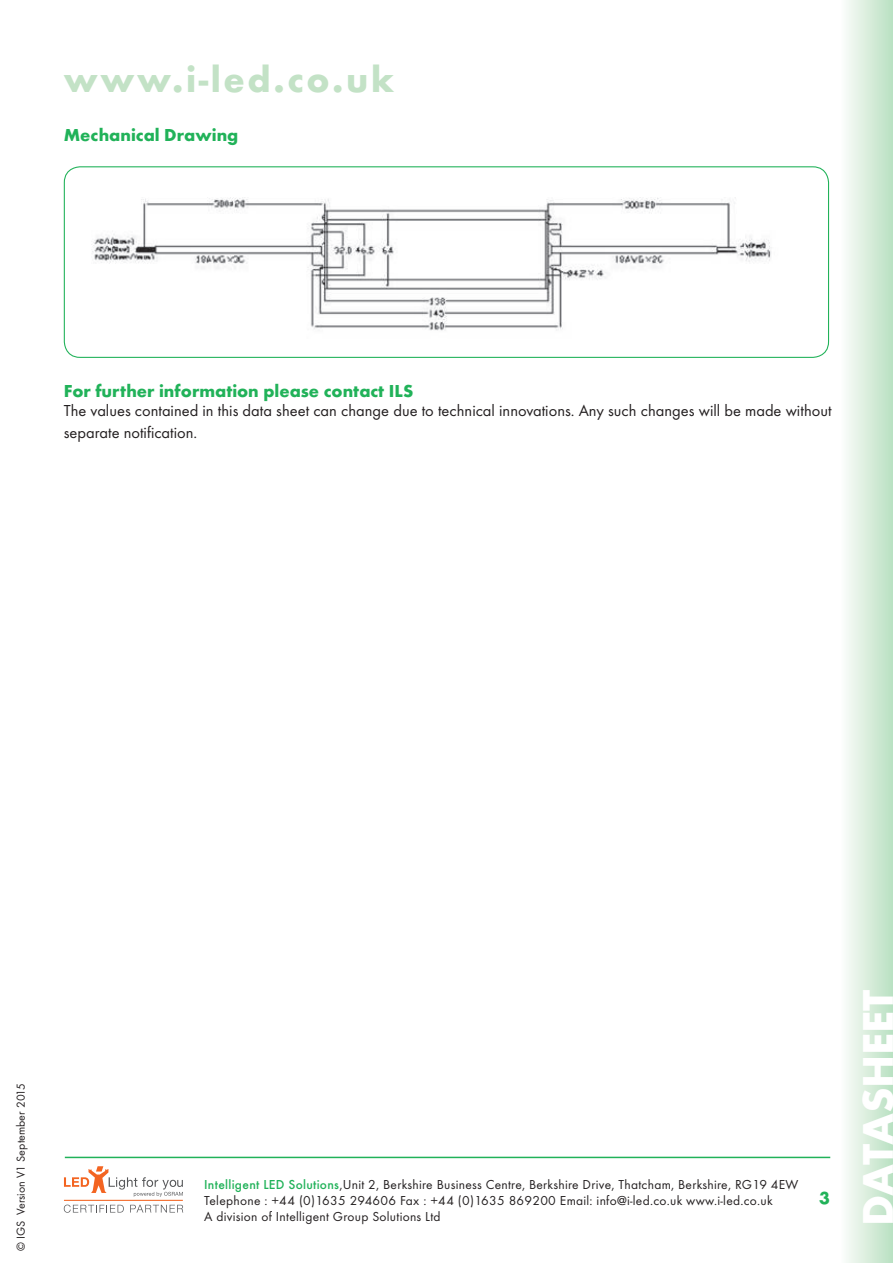
<style>
.page{position:relative;width:893px;height:1263px;background:#fff}
.page>*{position:absolute;margin:0;border:0;box-sizing:border-box;transform-origin:0 0}
.t1{font:700 45px "Futura T";color:#fff}
.t2{font:700 37.5px "Futura T";letter-spacing:.07em;color:#c3e2c6}
.t3{font:700 18px "Futura T";color:#21b259}
.t4{font:16.5px/21.6px "Futura T";color:#231f20}
.t5{font:13.5px/16.2px "Futura T";letter-spacing:.02em;color:#231f20}
.t6{font:12px "Futura T";color:#231f20}
.s1{font-weight:500;color:#21b259}
</style>
<div class="page">
<hr style="left:65px;top:1157px;width:765px;height:1px;background:#21b259">
<svg style="left:64px;top:1166px;width:119px;height:31px"></svg>
<svg style="left:64px;top:1204px;width:60px;height:9px"></svg>
<svg style="left:130px;top:1205px;width:53px;height:7px"></svg>
<hr style="left:64px;top:1200px;width:119px;height:1px;background:#f36421">
<div style="left:840px;top:0;width:53px;height:1263px;background:linear-gradient(to right,#fdfdfc,#b9e0c1)"></div>
<img style="left:91px;top:198px;width:681px;height:133px">
<div style="left:64px;top:166px;width:765px;height:192px;border:1px solid #21b259;border-radius:16px"></div>
<h2 class="t2" style="left:64px;top:57px;width:332px">www.i-led.co.uk</h2>
<p class="t3" style="left:64px;top:124px;width:176px">Mechanical Drawing</p>
<p class="t3" style="left:64px;top:380px;width:351px">For further information please contact ILS</p>
<p class="t4" style="left:64px;top:400px;width:769px">The values contained in this data sheet can change due to technical innovations. Any such changes will be made without separate notification.</p>
<p class="t6" style="left:14px;top:1251px;width:170px;rotate:-90deg">© IGS Version V1 September 2015</p>
<p class="t5" style="left:204px;top:1176px;width:596px"><span class="s1">Intelligent LED Solutions</span>,Unit 2, Berkshire Business Centre, Berkshire Drive, Thatcham, Berkshire, RG19 4EW<br>Telephone : +44 (0)1635 294606 Fax : +44 (0)1635 869200 Email: info@i-led.co.uk www.i-led.co.uk<br>A division of Intelligent Group Solutions Ltd</p>
<h3 class="t3" style="left:819px;top:1187px;width:12px">3</h3>
<h1 class="t1" style="left:851px;top:1226px;width:238px;rotate:-90deg">DATASHEET</h1>
</div>
